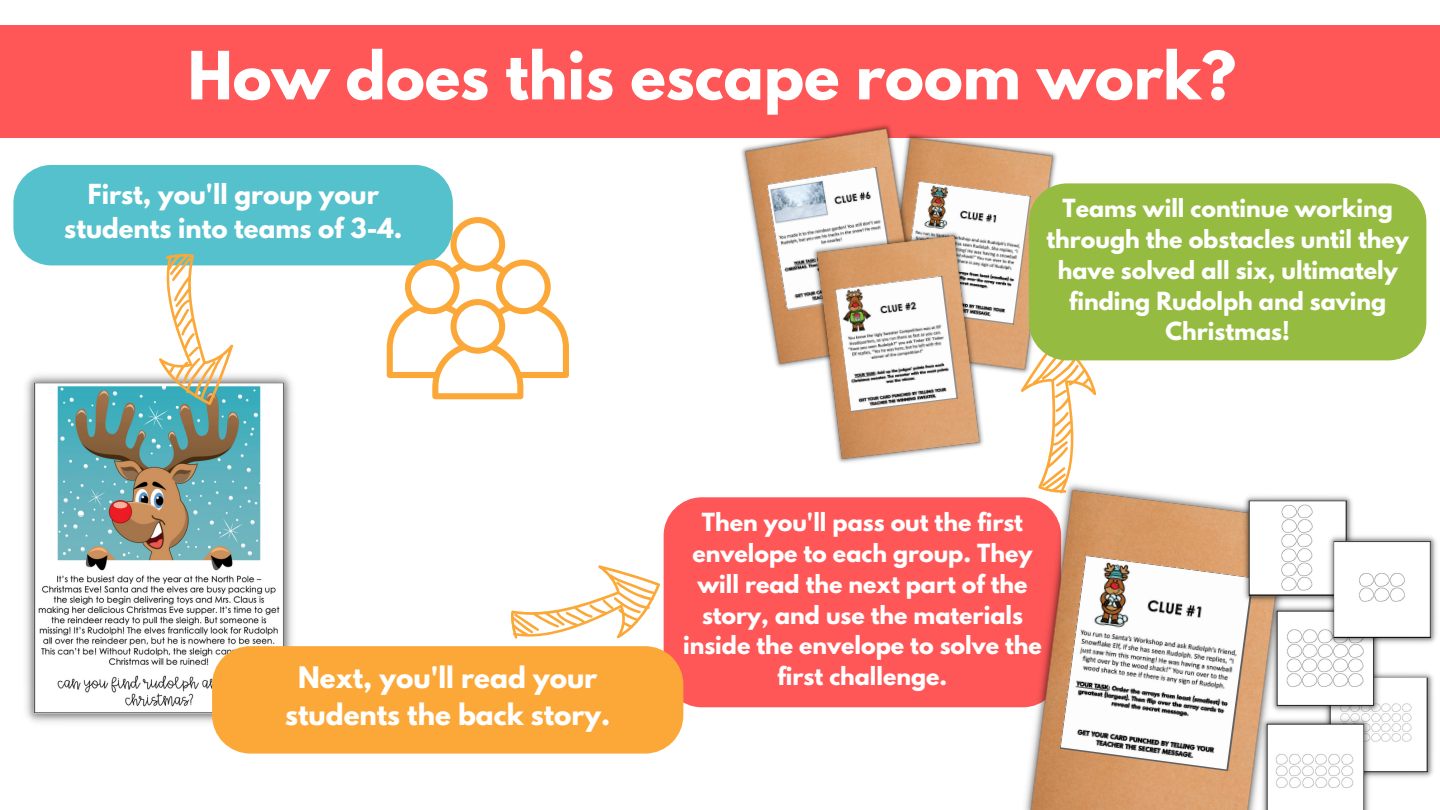
<style>
.page{position:relative;width:1440px;height:810px;background:#fff}
.page>*{position:absolute;margin:0;border:0;box-sizing:border-box;transform-origin:0 0}
.t1{font:700 58.9px "League Spartan";color:#fff}
.t2{font:700 26.3px/36.5px "League Spartan";color:#fff;text-align:center}
.t3{font:700 24.5px/34.1px "League Spartan";color:#fff;text-align:center}
.t4{font:700 22.1px/30.8px "League Spartan";color:#fff;text-align:center}
</style>
<div class="page">
<div style="left:0;top:25px;width:1440px;height:112px;background:#ff5757"></div>
<div style="left:13px;top:165px;width:440px;height:100px;background:#55c1cc;border-radius:38px"></div>
<svg style="left:387px;top:217px;width:182px;height:182px"></svg>
<div style="left:664px;top:497px;width:397px;height:210px;background:#ff5757;border-radius:38px"></div>
<svg style="left:511px;top:561px;width:153px;height:85px"></svg>
<svg style="left:1021px;top:359px;width:86px;height:119px"></svg>
<img style="left:25px;top:374px;width:268px;height:349px">
<div style="left:212px;top:646px;width:471px;height:108px;background:#fca838"></div>
<svg style="left:159px;top:254px;width:75px;height:151px"></svg>
<img style="left:1016px;top:478px;width:252px;height:332px">
<img style="left:1060px;top:556px;width:194px;height:215px">
<img style="left:1373px;top:673px;width:61px;height:105px">
<img style="left:1259px;top:715px;width:114px;height:95px">
<img style="left:1268px;top:605px;width:114px;height:110px">
<img style="left:1241px;top:492px;width:112px;height:113px">
<img style="left:1326px;top:533px;width:111px;height:113px">
<img style="left:929px;top:136px;width:131px;height:242px">
<img style="left:929px;top:181px;width:102px;height:144px">
<div style="left:1029px;top:183px;width:397px;height:177px;background:#95bc40;border-radius:38px"></div>
<img style="left:735px;top:124px;width:194px;height:244px">
<img style="left:767px;top:167px;width:130px;height:143px">
<img style="left:807px;top:229px;width:180px;height:234px">
<img style="left:835px;top:276px;width:123px;height:136px">
<h1 class="t1" style="left:188px;top:46px;width:1050px">How does this escape room work?</h1>
<p class="t3" style="left:64px;top:181px;width:340px">First, you'll group your students into teams of 3-4.</p>
<p class="t2" style="left:285px;top:663px;width:327px">Next, you'll read your students the back story.</p>
<p class="t4" style="left:1047px;top:196px;width:364px">Teams will continue working through the obstacles until they have solved all six, ultimately finding Rudolph and saving<br>Christmas!</p>
<p class="t4" style="left:683px;top:510px;width:360px">Then you'll pass out the first envelope to each group. They will read the next part of the story, and use the materials inside the envelope to solve the first challenge.</p>
</div>
